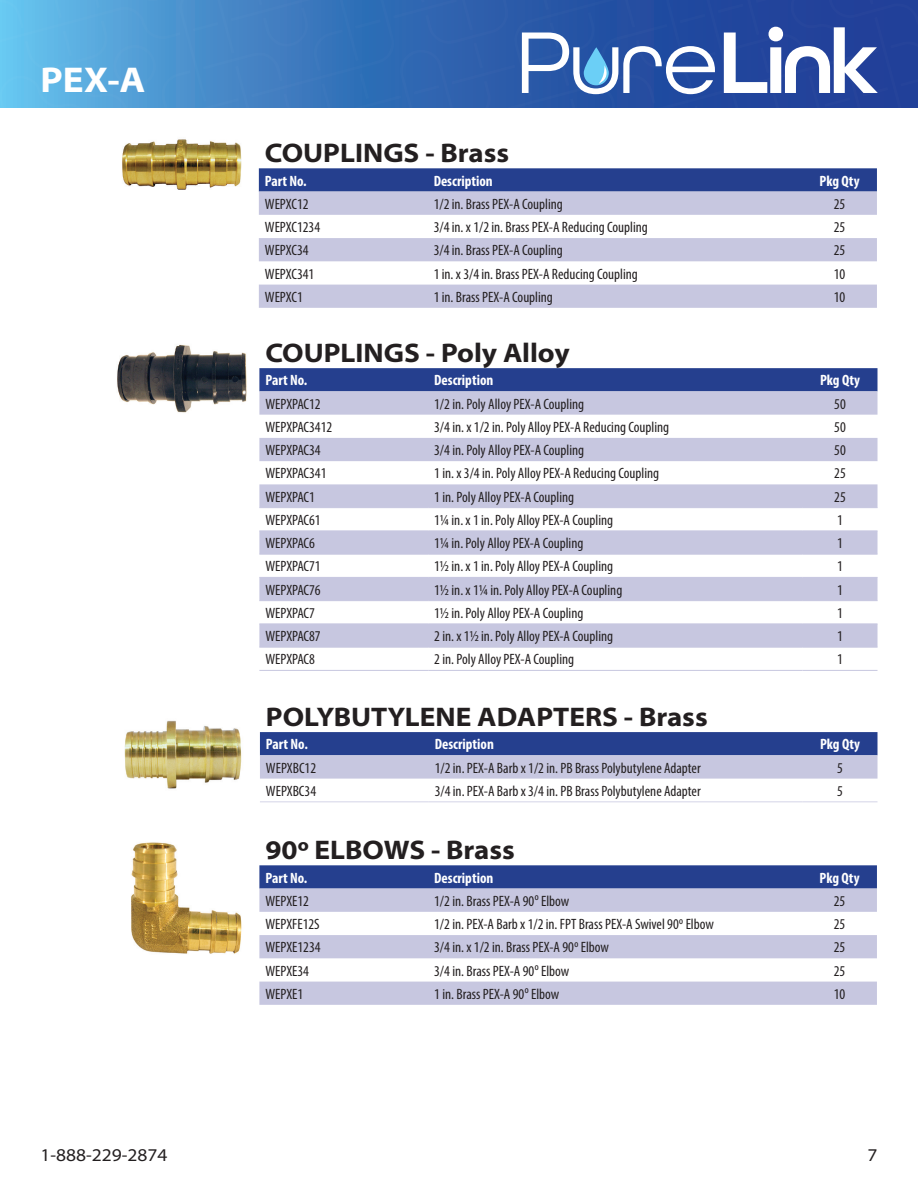
<style>
.page{position:relative;width:918px;height:1188px;background:#fff}
.page>*{position:absolute;margin:0;border:0;box-sizing:border-box;transform-origin:0 0}
.t1{font:700 semi-expanded 36px "Myriad Pro";color:#fff}
.t2{font:700 semi-expanded 27px "Myriad Pro";color:#231f20}
.t3{font:semi-expanded 18px "Myriad Pro";color:#231f20}
.t4{font:condensed 15px "Myriad Pro";color:#231f20}
.t5{font:700 condensed 15px "Myriad Pro";color:#fff}
</style>
<div class="page">
<svg style="left:0;top:0;width:918px;height:108px;background:#477bbd"></svg>
<svg style="left:259px;top:865px;width:618px;height:24px;background:#2d4692"></svg>
<svg style="left:259px;top:889px;width:618px;height:116px;fill:#c7c7e0"></svg>
<img style="left:131px;top:842px;width:111px;height:112px">
<svg style="left:259px;top:168px;width:618px;height:24px;background:#2c4592"></svg>
<svg style="left:259px;top:192px;width:618px;height:116px;fill:#c7c7e0"></svg>
<img style="left:122px;top:139px;width:120px;height:51px">
<img style="left:117px;top:344px;width:130px;height:69px">
<div style="left:259px;top:368px;width:619px;height:23px;background:#253f8e"></div>
<svg style="left:259px;top:391px;width:619px;height:256px;fill:#c7c7e0"></svg>
<hr style="left:259px;top:507px;width:169px;height:1px;background:#c7c7e0">
<hr style="left:428px;top:507px;width:375px;height:1px;background:#c7c7e0">
<hr style="left:803px;top:507px;width:74px;height:1px;background:#c7c7e0">
<hr style="left:259px;top:531px;width:169px;height:1px;background:#c7c7e0">
<hr style="left:428px;top:531px;width:375px;height:1px;background:#c7c7e0">
<hr style="left:803px;top:531px;width:74px;height:1px;background:#c7c7e0">
<hr style="left:259px;top:554px;width:169px;height:1px;background:#c7c7e0">
<hr style="left:428px;top:554px;width:375px;height:1px;background:#c7c7e0">
<hr style="left:803px;top:554px;width:74px;height:1px;background:#c7c7e0">
<hr style="left:259px;top:577px;width:169px;height:1px;background:#c7c7e0">
<hr style="left:428px;top:577px;width:375px;height:1px;background:#c7c7e0">
<hr style="left:803px;top:577px;width:74px;height:1px;background:#c7c7e0">
<hr style="left:259px;top:600px;width:169px;height:1px;background:#c7c7e0">
<hr style="left:428px;top:600px;width:375px;height:1px;background:#c7c7e0">
<hr style="left:803px;top:600px;width:74px;height:1px;background:#c7c7e0">
<hr style="left:259px;top:624px;width:169px;height:1px;background:#c7c7e0">
<hr style="left:428px;top:624px;width:375px;height:1px;background:#c7c7e0">
<hr style="left:803px;top:624px;width:74px;height:1px;background:#c7c7e0">
<hr style="left:259px;top:647px;width:169px;height:1px;background:#c7c7e0">
<hr style="left:428px;top:647px;width:375px;height:1px;background:#c7c7e0">
<hr style="left:803px;top:647px;width:74px;height:1px;background:#c7c7e0">
<hr style="left:259px;top:670px;width:169px;height:1px;background:#c7c7e0">
<hr style="left:428px;top:670px;width:375px;height:1px;background:#c7c7e0">
<hr style="left:803px;top:670px;width:74px;height:1px;background:#c7c7e0">
<svg style="left:260px;top:732px;width:618px;height:47px;background:#7885b8"></svg>
<hr style="left:260px;top:801px;width:169px;height:1px;background:#d4d4e7">
<hr style="left:429px;top:801px;width:374px;height:1px;background:#d4d4e7">
<hr style="left:803px;top:801px;width:74px;height:1px;background:#d4d4e7">
<img style="left:124px;top:720px;width:118px;height:69px">
<h1 class="t1" style="left:40px;top:56px;width:107px">PEX-A</h1>
<h2 class="t2" style="left:265px;top:135px;width:246px">COUPLINGS - Brass</h2>
<p class="t5" style="left:265px;top:171px;width:43px">Part No.</p>
<p class="t5" style="left:434px;top:171px;width:61px">Description</p>
<p class="t5" style="left:820px;top:171px;width:42px">Pkg Qty</p>
<p class="t4" style="left:265px;top:195px;width:45px">WEPXC12</p>
<p class="t4" style="left:434px;top:195px;width:131px">1/2 in. Brass PEX-A Coupling</p>
<p class="t4" style="left:834px;top:195px;width:13px">25</p>
<p class="t4" style="left:265px;top:218px;width:57px">WEPXC1234</p>
<p class="t4" style="left:434px;top:218px;width:216px">3/4 in. x 1/2 in. Brass PEX-A Reducing Coupling</p>
<p class="t4" style="left:834px;top:218px;width:13px">25</p>
<p class="t4" style="left:265px;top:241px;width:45px">WEPXC34</p>
<p class="t4" style="left:434px;top:241px;width:131px">3/4 in. Brass PEX-A Coupling</p>
<p class="t4" style="left:834px;top:241px;width:13px">25</p>
<p class="t4" style="left:265px;top:265px;width:51px">WEPXC341</p>
<p class="t4" style="left:434px;top:265px;width:206px">1 in. x 3/4 in. Brass PEX-A Reducing Coupling</p>
<p class="t4" style="left:834px;top:265px;width:13px">10</p>
<p class="t4" style="left:265px;top:288px;width:39px">WEPXC1</p>
<p class="t4" style="left:434px;top:288px;width:121px">1 in. Brass PEX-A Coupling</p>
<p class="t4" style="left:834px;top:288px;width:13px">10</p>
<h2 class="t2" style="left:265px;top:335px;width:306px">COUPLINGS - Poly Alloy</h2>
<p class="t5" style="left:265px;top:371px;width:43px">Part No.</p>
<p class="t5" style="left:434px;top:371px;width:61px">Description</p>
<p class="t5" style="left:820px;top:371px;width:42px">Pkg Qty</p>
<p class="t4" style="left:265px;top:395px;width:57px">WEPXPAC12</p>
<p class="t4" style="left:434px;top:395px;width:152px">1/2 in. Poly Alloy PEX-A Coupling</p>
<p class="t4" style="left:834px;top:395px;width:13px">50</p>
<p class="t4" style="left:265px;top:418px;width:68px">WEPXPAC3412</p>
<p class="t4" style="left:434px;top:418px;width:236px">3/4 in. x 1/2 in. Poly Alloy PEX-A Reducing Coupling</p>
<p class="t4" style="left:834px;top:418px;width:13px">50</p>
<p class="t4" style="left:265px;top:441px;width:57px">WEPXPAC34</p>
<p class="t4" style="left:434px;top:441px;width:152px">3/4 in. Poly Alloy PEX-A Coupling</p>
<p class="t4" style="left:834px;top:441px;width:13px">50</p>
<p class="t4" style="left:265px;top:464px;width:63px">WEPXPAC341</p>
<p class="t4" style="left:434px;top:464px;width:226px">1 in. x 3/4 in. Poly Alloy PEX-A Reducing Coupling</p>
<p class="t4" style="left:834px;top:464px;width:13px">25</p>
<p class="t4" style="left:265px;top:488px;width:51px">WEPXPAC1</p>
<p class="t4" style="left:434px;top:488px;width:142px">1 in. Poly Alloy PEX-A Coupling</p>
<p class="t4" style="left:834px;top:488px;width:13px">25</p>
<p class="t4" style="left:265px;top:511px;width:57px">WEPXPAC61</p>
<p class="t4" style="left:434px;top:511px;width:180px">1¼ in. x 1 in. Poly Alloy PEX-A Coupling</p>
<p class="t4" style="left:837px;top:511px;width:7px">1</p>
<p class="t4" style="left:265px;top:534px;width:51px">WEPXPAC6</p>
<p class="t4" style="left:434px;top:534px;width:151px">1¼ in. Poly Alloy PEX-A Coupling</p>
<p class="t4" style="left:837px;top:534px;width:7px">1</p>
<p class="t4" style="left:265px;top:557px;width:57px">WEPXPAC71</p>
<p class="t4" style="left:434px;top:557px;width:180px">1½ in. x 1 in. Poly Alloy PEX-A Coupling</p>
<p class="t4" style="left:837px;top:557px;width:7px">1</p>
<p class="t4" style="left:265px;top:581px;width:57px">WEPXPAC76</p>
<p class="t4" style="left:434px;top:581px;width:190px">1½ in. x 1¼ in. Poly Alloy PEX-A Coupling</p>
<p class="t4" style="left:837px;top:581px;width:7px">1</p>
<p class="t4" style="left:265px;top:604px;width:51px">WEPXPAC7</p>
<p class="t4" style="left:434px;top:604px;width:151px">1½ in. Poly Alloy PEX-A Coupling</p>
<p class="t4" style="left:837px;top:604px;width:7px">1</p>
<p class="t4" style="left:265px;top:627px;width:57px">WEPXPAC87</p>
<p class="t4" style="left:434px;top:627px;width:180px">2 in. x 1½ in. Poly Alloy PEX-A Coupling</p>
<p class="t4" style="left:837px;top:627px;width:7px">1</p>
<p class="t4" style="left:265px;top:650px;width:51px">WEPXPAC8</p>
<p class="t4" style="left:434px;top:650px;width:142px">2 in. Poly Alloy PEX-A Coupling</p>
<p class="t4" style="left:837px;top:650px;width:7px">1</p>
<h2 class="t2" style="left:266px;top:699px;width:443px">POLYBUTYLENE ADAPTERS - Brass</h2>
<p class="t5" style="left:266px;top:735px;width:43px">Part No.</p>
<p class="t5" style="left:435px;top:735px;width:61px">Description</p>
<p class="t5" style="left:820px;top:735px;width:42px">Pkg Qty</p>
<p class="t4" style="left:266px;top:759px;width:52px">WEPXBC12</p>
<p class="t4" style="left:435px;top:759px;width:268px">1/2 in. PEX-A Barb x 1/2 in. PB Brass Polybutylene Adapter</p>
<p class="t4" style="left:837px;top:759px;width:7px">5</p>
<p class="t4" style="left:266px;top:782px;width:52px">WEPXBC34</p>
<p class="t4" style="left:435px;top:782px;width:268px">3/4 in. PEX-A Barb x 3/4 in. PB Brass Polybutylene Adapter</p>
<p class="t4" style="left:837px;top:782px;width:7px">5</p>
<h2 class="t2" style="left:265px;top:832px;width:251px">90º ELBOWS - Brass</h2>
<p class="t5" style="left:265px;top:868px;width:43px">Part No.</p>
<p class="t5" style="left:434px;top:868px;width:61px">Description</p>
<p class="t5" style="left:820px;top:868px;width:42px">Pkg Qty</p>
<p class="t4" style="left:265px;top:892px;width:45px">WEPXE12</p>
<p class="t4" style="left:434px;top:892px;width:137px">1/2 in. Brass PEX-A 90º Elbow</p>
<p class="t4" style="left:834px;top:892px;width:13px">25</p>
<p class="t4" style="left:265px;top:915px;width:56px">WEPXFE12S</p>
<p class="t4" style="left:434px;top:915px;width:281px">1/2 in. PEX-A Barb x 1/2 in. FPT Brass PEX-A Swivel 90º Elbow</p>
<p class="t4" style="left:834px;top:915px;width:13px">25</p>
<p class="t4" style="left:265px;top:938px;width:57px">WEPXE1234</p>
<p class="t4" style="left:434px;top:938px;width:176px">3/4 in. x 1/2 in. Brass PEX-A 90º Elbow</p>
<p class="t4" style="left:834px;top:938px;width:13px">25</p>
<p class="t4" style="left:265px;top:962px;width:45px">WEPXE34</p>
<p class="t4" style="left:434px;top:962px;width:137px">3/4 in. Brass PEX-A 90º Elbow</p>
<p class="t4" style="left:834px;top:962px;width:13px">25</p>
<p class="t4" style="left:265px;top:985px;width:39px">WEPXE1</p>
<p class="t4" style="left:434px;top:985px;width:127px">1 in. Brass PEX-A 90º Elbow</p>
<p class="t4" style="left:834px;top:985px;width:13px">10</p>
<p class="t3" style="left:40px;top:1144px;width:129px">1-888-229-2874</p>
<p class="t3" style="left:867px;top:1144px;width:12px">7</p>
</div>
